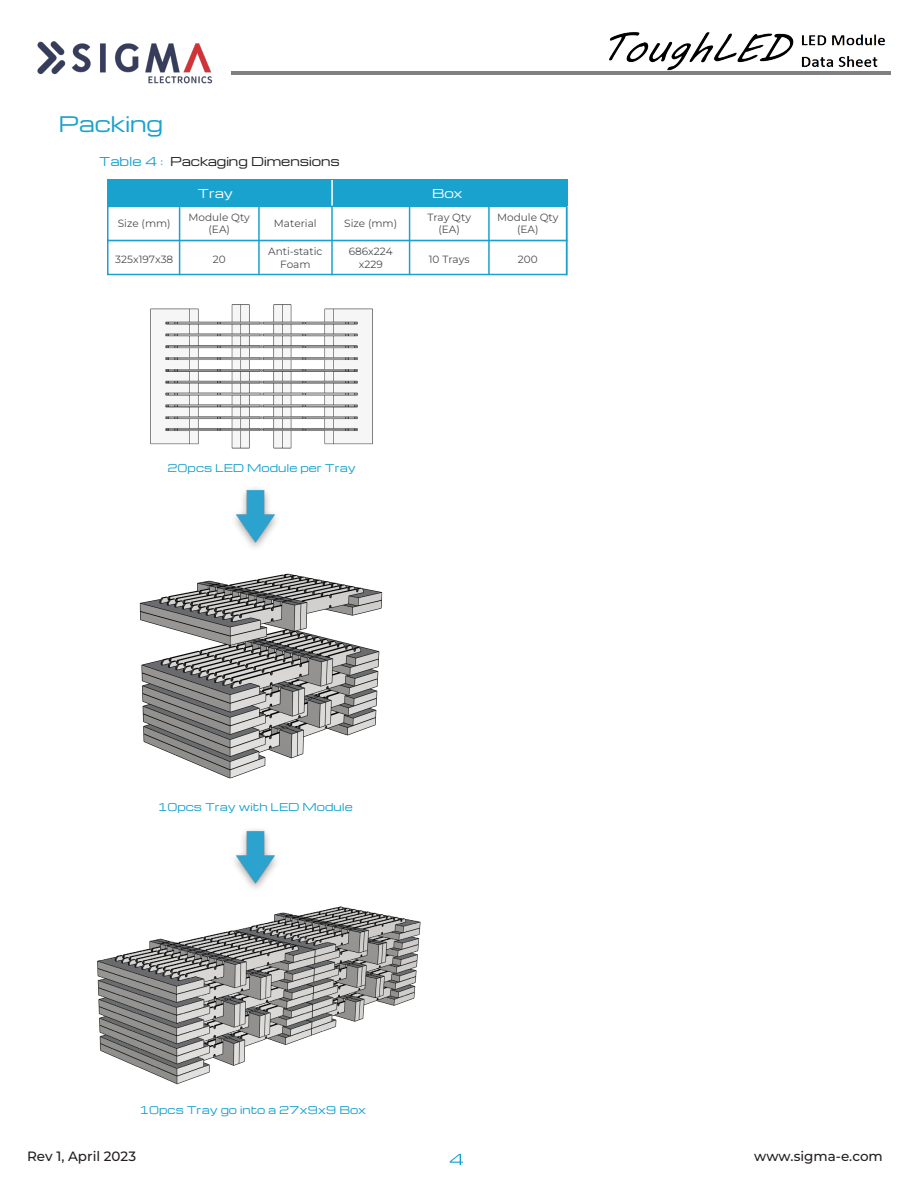
<style>
.page{position:relative;width:918px;height:1188px;background:#fff}
.page>*{position:absolute;margin:0;border:0;box-sizing:border-box;transform-origin:0 0}
.t1{font:21px "Michroma";color:#1aa2cf}
.t2{font:100 13.5px "Montserrat";color:#231f20}
.t3{font:12px "Michroma";color:#231f20}
.t4{font:12px "Michroma";color:#fff}
.t5{font:100 10.5px/12.6px "Montserrat";color:#4b4c4d;text-align:center}
.t6{font:10.5px "Michroma";color:#1aa2cf}
.s1{color:#1aa2cf}
</style>
<div class="page">
<img style="left:37px;top:41px;width:176px;height:43px">
<hr style="left:231px;top:72px;width:660px;height:3px;background:#7f807f">
<img style="left:608px;top:32px;width:278px;height:40px">
<svg style="left:450px;top:1154px;width:13px;height:11px"></svg>
<img style="left:150px;top:304px;width:223px;height:145px">
<img style="left:139px;top:573px;width:244px;height:206px">
<img style="left:97px;top:906px;width:324px;height:179px">
<div style="left:107px;top:240px;width:460px;height:35px;background:#fff;border:2px solid #1aa2cf"></div>
<div style="left:107px;top:206px;width:460px;height:35px;background:#fff;border:2px solid #1aa2cf"></div>
<hr style="left:566px;top:207px;width:1px;height:68px;background:#1aa2cf">
<hr style="left:331px;top:206px;width:2px;height:69px;background:#1aa2cf">
<div style="left:107px;top:179px;width:460px;height:27px;background:#1aa2cf"></div>
<hr style="left:331px;top:180px;width:2px;height:26px;background:#fff">
<hr style="left:258px;top:207px;width:2px;height:68px;background:#1aa2cf">
<hr style="left:179px;top:207px;width:1px;height:68px;background:#1aa2cf">
<hr style="left:488px;top:207px;width:2px;height:68px;background:#1aa2cf">
<hr style="left:409px;top:207px;width:1px;height:68px;background:#1aa2cf">
<img style="left:235px;top:489px;width:40px;height:53px">
<img style="left:235px;top:830px;width:40px;height:53px">
<p class="t1" style="left:58px;top:112px;width:106px">Packing</p>
<p class="t3" style="left:99px;top:155px;width:242px"><span class="s1">Table 4 :</span> Packaging Dimensions</p>
<p class="t4" style="left:198px;top:187px;width:37px">Tray</p>
<p class="t4" style="left:432px;top:187px;width:32px">Box</p>
<p class="t5" style="left:118px;top:216px;width:54px">Size (mm)</p>
<p class="t5" style="left:115px;top:253px;width:60px">325x197x38</p>
<p class="t5" style="left:189px;top:210px;width:63px">Module Qty (EA)</p>
<p class="t5" style="left:213px;top:253px;width:14px">20</p>
<p class="t5" style="left:274px;top:216px;width:44px">Material</p>
<p class="t5" style="left:268px;top:244px;width:56px;line-height:13.5px">Anti-static<br>Foam</p>
<p class="t5" style="left:344px;top:216px;width:54px">Size (mm)</p>
<p class="t5" style="left:349px;top:244px;width:45px;line-height:13.5px">686x224 x229</p>
<p class="t5" style="left:427px;top:210px;width:45px">Tray Qty (EA)</p>
<p class="t5" style="left:429px;top:253px;width:42px">10 Trays</p>
<p class="t5" style="left:497px;top:210px;width:63px">Module Qty (EA)</p>
<p class="t5" style="left:518px;top:253px;width:21px">200</p>
<p class="t6" style="left:168px;top:462px;width:190px">20pcs LED Module per Tray</p>
<p class="t6" style="left:157px;top:801px;width:197px">10pcs Tray with LED Module</p>
<p class="t6" style="left:139px;top:1105px;width:229px">10pcs Tray go into a 27x9x9 Box</p>
<p class="t2" style="left:27px;top:1147px;width:110px">Rev 1, April 2023</p>
<p class="t2" style="left:754px;top:1148px;width:130px">www.sigma-e.com</p>
</div>
